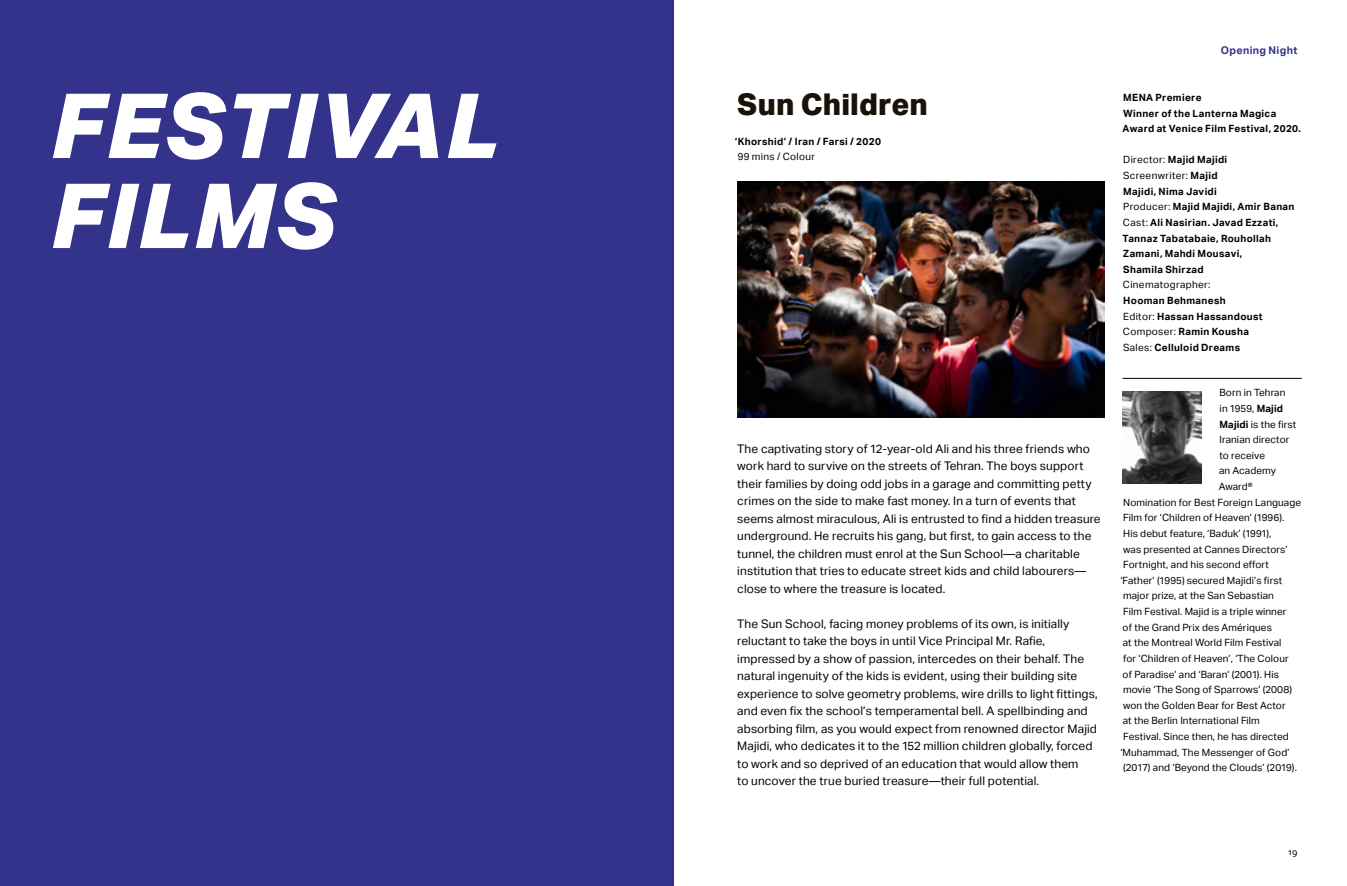
<style>
.page{position:relative;width:1347px;height:886px;background:#fff}
.page>*{position:absolute;margin:0;border:0;box-sizing:border-box;transform-origin:0 0}
.t1{font:italic 800 90px/90px "Aktiv Grotesk";letter-spacing:.025em;color:#fff}
.t2{font:800 30px "Aktiv Grotesk";letter-spacing:.005em;color:#191207}
.t3{font:11.88px/17.5px "Aktiv Grotesk";letter-spacing:.01em;color:#000}
.t4{font:700 10.62px "Aktiv Grotesk";letter-spacing:.03em;color:#33338b}
.t5{font:10px "Aktiv Grotesk";letter-spacing:.01em;color:#000}
.t6{font:700 10px/15.6px "Aktiv Grotesk";letter-spacing:.035em;color:#000}
.t7{font:10px "Aktiv Grotesk";letter-spacing:.035em;color:#000}
.t8{font:9.38px "Fresco Sans Pro";color:#000}
.s1{font-weight:400}
.s2{font-weight:700}
</style>
<div class="page">
<div style="left:0;top:0;width:673px;height:886px;background:#33338b"></div>
<hr style="left:1122px;top:378px;width:179px;height:1px;background:#000">
<img style="left:1122px;top:391px;width:79px;height:92px">
<img style="left:737px;top:181px;width:367px;height:237px">
<p class="t4" style="left:1220px;top:44px;width:78px">Opening Night</p>
<h1 class="t1" style="left:50px;top:79px;width:450px">FESTIVAL<br>FILMS</h1>
<h2 class="t2" style="left:737px;top:87px;width:192px">Sun Children</h2>
<p class="t6" style="left:1122px;top:90px;width:180px">MENA Premiere<br>Winner of the Lanterna Magica<br>Award at Venice Film Festival, 2020.</p>
<p class="t6" style="left:734px;top:133px;width:148px">‘Khorshid’ / Iran / Farsi / 2020</p>
<p class="t7" style="left:737px;top:151px;width:79px">99 mins / Colour</p>
<p class="t6" style="left:1122px;top:152px;width:173px"><span class="s1">Director:</span> Majid Majidi<br><span class="s1">Screenwriter:</span> Majid<br>Majidi, Nima Javidi<br><span class="s1">Producer:</span> Majid Majidi, Amir Banan<br><span class="s1">Cast:</span> Ali Nasirian. Javad Ezzati,<br>Tannaz Tabatabaie, Rouhollah<br>Zamani, Mahdi Mousavi,<br>Shamila Shirzad</p>
<p class="t7" style="left:1123px;top:279px;width:89px">Cinematographer:</p>
<p class="t6" style="left:1123px;top:293px;width:141px">Hooman Behmanesh<br><span class="s1">Editor:</span> Hassan Hassandoust<br><span class="s1">Composer:</span> Ramin Kousha<br><span class="s1">Sales:</span> Celluloid Dreams</p>
<p class="t5" style="left:1219px;top:387px;width:67px">Born in Tehran</p>
<p class="t5" style="left:1219px;top:403px;width:65px">in 1959, <span class="s2">Majid</span></p>
<p class="t5" style="left:1219px;top:418px;width:78px"><span class="s2">Majidi</span> is the first</p>
<p class="t5" style="left:1219px;top:434px;width:71px">Iranian director</p>
<p class="t5" style="left:1219px;top:449px;width:47px">to receive</p>
<p class="t5" style="left:1219px;top:465px;width:59px">an Academy</p>
<p class="t5" style="left:1218px;top:481px;width:35px">Award®</p>
<p class="t5" style="left:1123px;top:496px;width:179px">Nomination for Best Foreign Language</p>
<p class="t5" style="left:1123px;top:512px;width:163px">Film for ‘Children of Heaven’ (1996).</p>
<p class="t5" style="left:1123px;top:528px;width:150px">His debut feature, ‘Baduk’ (1991),</p>
<p class="t5" style="left:1123px;top:543px;width:166px">was presented at Cannes Directors’</p>
<p class="t5" style="left:1123px;top:559px;width:147px">Fortnight, and his second effort</p>
<p class="t5" style="left:1120px;top:574px;width:163px">‘Father’ (1995) secured Majidi’s first</p>
<p class="t5" style="left:1123px;top:590px;width:152px">major prize, at the San Sebastian</p>
<p class="t5" style="left:1123px;top:606px;width:165px">Film Festival. Majid is a triple winner</p>
<p class="t5" style="left:1122px;top:621px;width:151px">of the Grand Prix des Amériques</p>
<p class="t5" style="left:1122px;top:637px;width:160px">at the Montreal World Film Festival</p>
<p class="t5" style="left:1123px;top:652px;width:167px">for ‘Children of Heaven’, ‘The Colour</p>
<p class="t5" style="left:1122px;top:668px;width:158px">of Paradise’ and ‘Baran’ (2001). His</p>
<p class="t5" style="left:1123px;top:684px;width:170px">movie ‘The Song of Sparrows’ (2008)</p>
<p class="t5" style="left:1123px;top:699px;width:164px">won the Golden Bear for Best Actor</p>
<p class="t5" style="left:1122px;top:715px;width:139px">at the Berlin International Film</p>
<p class="t5" style="left:1123px;top:731px;width:167px">Festival. Since then, he has directed</p>
<p class="t5" style="left:1120px;top:746px;width:171px">‘Muhammad, The Messenger of God’</p>
<p class="t5" style="left:1123px;top:762px;width:175px">(2017) and ‘Beyond the Clouds’ (2019).</p>
<p class="t3" style="left:737px;top:440px;width:365px">The captivating story of 12-year-old Ali and his three friends who work hard to survive on the streets of Tehran. The boys support their families by doing odd jobs in a garage and committing petty crimes on the side to make fast money. In a turn of events that seems almost miraculous, Ali is entrusted to find a hidden treasure underground. He recruits his gang, but first, to gain access to the tunnel, the children must enrol at the Sun School—a charitable institution that tries to educate street kids and child labourers— close to where the treasure is located.</p>
<p class="t3" style="left:737px;top:615px;width:362px">The Sun School, facing money problems of its own, is initially reluctant to take the boys in until Vice Principal Mr. Rafie, impressed by a show of passion, intercedes on their behalf. The natural ingenuity of the kids is evident, using their building site experience to solve geometry problems, wire drills to light fittings, and even fix the school’s temperamental bell. A spellbinding and absorbing film, as you would expect from renowned director Majid Majidi, who dedicates it to the 152 million children globally, forced to work and so deprived of an education that would allow them<br>to uncover the true buried treasure—their full potential.</p>
<p class="t8" style="left:1288px;top:846px;width:11px">19</p>
</div>
